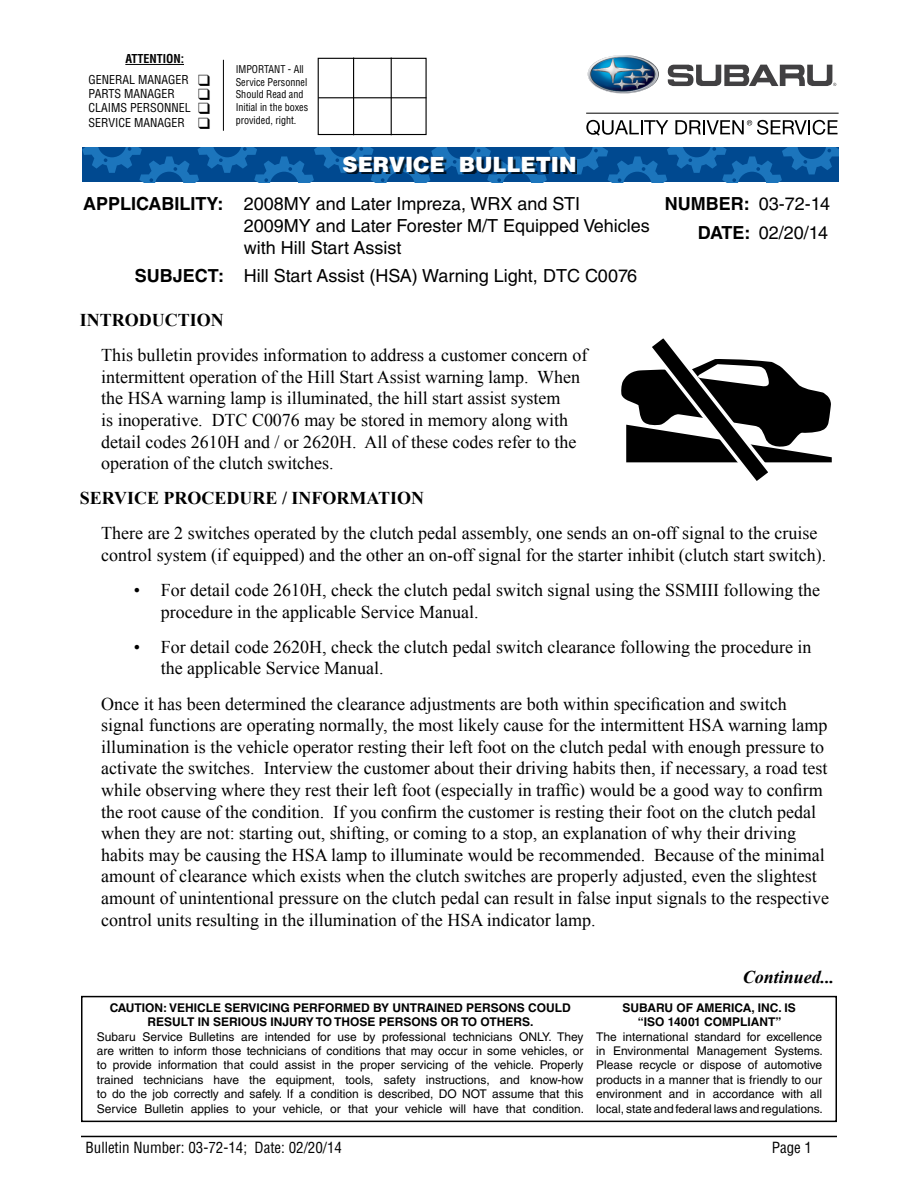
<style>
.page{position:relative;width:918px;height:1188px;background:#fff}
.page>*{position:absolute;margin:0;border:0;box-sizing:border-box;transform-origin:0 0}
.t1{font:900 21px "Helvetica LT Std";color:#fff}
.t2{font:18px/21.6px "Times New Roman";color:#000}
.t3{font:18px/21.6px "Helvetica LT Std";color:#000;text-align:right}
.t4{font:700 18px "Times New Roman";color:#000}
.t5{font:italic 700 18px "Times New Roman";color:#000}
.t6{font:condensed 15px "Helvetica LT Std";color:#000}
.t7{font:12px/14.4px "Helvetica LT Std";color:#000;text-align:justify}
.t8{font:700 12px/14.4px "Helvetica LT Std";color:#000;text-align:center}
.t9{font:condensed 12px/20.4px "Helvetica LT Std";color:#000}
.t10{font:condensed 10.5px/12.6px "Helvetica LT Std";color:#000;scale:.96 1}
.s1{font-weight:700}
</style>
<div class="page">
<hr style="left:81px;top:1136px;width:756px;height:1px;background:#000">
<svg style="left:82px;top:147px;width:757px;height:35px;background:#09579e"></svg>
<div style="left:344px;top:158px;width:233px;height:16px;background:#000;opacity:.75"></div>
<div style="left:318px;top:58px;width:109px;height:77px;border:1px solid #000"></div>
<hr style="left:353px;top:58px;width:1px;height:77px;background:#000">
<hr style="left:391px;top:58px;width:1px;height:77px;background:#000">
<hr style="left:318px;top:97px;width:108px;height:1px;background:#000">
<hr style="left:125px;top:64px;width:59px;height:1px;background:#000">
<hr style="left:223px;top:60px;width:1px;height:71px;background:#000">
<img style="left:588px;top:55px;width:71px;height:39px">
<svg style="left:668px;top:64px;width:168px;height:22px"></svg>
<hr style="left:586px;top:113px;width:253px;height:1px;background:#000">
<svg style="left:586px;top:120px;width:82px;height:16px"></svg>
<svg style="left:675px;top:120px;width:163px;height:15px"></svg>
<div style="left:81px;top:996px;width:756px;height:126px;border:2px solid #000"></div>
<svg style="left:621px;top:338px;width:211px;height:143px"></svg>
<p class="t9" style="left:89px;top:49px;width:123px;text-indent:37px"><span class="s1">ATTENTION:<br></span>GENERAL MANAGER ❑</p>
<p class="t9" style="left:89px;top:83px;width:88px">PARTS MANAGER</p>
<p class="t9" style="left:89px;top:101px;width:123px;line-height:14.4px">CLAIMS PERSONNEL ❑<br>SERVICE MANAGER ❑</p>
<p class="t10" style="left:236px;top:63px;width:77px">IMPORTANT - All<br>Service Personnel<br>Should Read and<br>Initial in the boxes provided, right.</p>
<p class="t1" style="left:343px;top:151px;width:236px">SERVICE BULLETIN</p>
<p class="t3" style="left:244px;top:193px;width:408px;text-align:left;text-indent:-161px"><span class="s1">APPLICABILITY:</span> 2008MY and Later Impreza, WRX and STI<br>2009MY and Later Forester M/T Equipped Vehicles with Hill Start Assist</p>
<p class="t3" style="left:135px;top:265px;width:504px"><span class="s1">SUBJECT:</span> Hill Start Assist (HSA) Warning Light, DTC C0076</p>
<p class="t3" style="left:665px;top:190px;width:167px;line-height:28.3px"><span class="s1">NUMBER:</span> 03-72-14<br><span class="s1">DATE:</span> 02/20/14</p>
<p class="t4" style="left:80px;top:308px;width:145px">INTRODUCTION</p>
<p class="t2" style="left:101px;top:344px;width:488px">This bulletin provides information to address a customer concern of intermittent operation of the Hill Start Assist warning lamp. When the HSA warning lamp is illuminated, the hill start assist system<br>is inoperative. DTC C0076 may be stored in memory along with detail codes 2610H and / or 2620H. All of these codes refer to the operation of the clutch switches.</p>
<p class="t4" style="left:80px;top:486px;width:346px">SERVICE PROCEDURE / INFORMATION</p>
<p class="t2" style="left:101px;top:522px;width:727px">There are 2 switches operated by the clutch pedal assembly, one sends an on-off signal to the cruise control system (if equipped) and the other an on-off signal for the starter inhibit (clutch start switch).</p>
<p class="t2" style="left:161px;top:579px;width:661px;text-indent:-27px">• For detail code 2610H, check the clutch pedal switch signal using the SSMIII following the procedure in the applicable Service Manual.</p>
<p class="t2" style="left:161px;top:636px;width:652px;text-indent:-27px">• For detail code 2620H, check the clutch pedal switch clearance following the procedure in the applicable Service Manual.</p>
<p class="t2" style="left:101px;top:692px;width:729px">Once it has been determined the clearance adjustments are both within specification and switch signal functions are operating normally, the most likely cause for the intermittent HSA warning lamp illumination is the vehicle operator resting their left foot on the clutch pedal with enough pressure to activate the switches. Interview the customer about their driving habits then, if necessary, a road test while observing where they rest their left foot (especially in traffic) would be a good way to confirm the root cause of the condition. If you confirm the customer is resting their foot on the clutch pedal when they are not: starting out, shifting, or coming to a stop, an explanation of why their driving habits may be causing the HSA lamp to illuminate would be recommended. Because of the minimal amount of clearance which exists when the clutch switches are properly adjusted, even the slightest amount of unintentional pressure on the clutch pedal can result in false input signals to the respective control units resulting in the illumination of the HSA indicator lamp.</p>
<p class="t8" style="left:110px;top:1000px;width:463px">CAUTION: VEHICLE SERVICING PERFORMED BY UNTRAINED PERSONS COULD<br>RESULT IN SERIOUS INJURY TO THOSE PERSONS OR TO OTHERS.</p>
<p class="t7" style="left:97px;top:1029px;width:489px">Subaru Service Bulletins are intended for use by professional technicians ONLY. They are written to inform those technicians of conditions that may occur in some vehicles, or to provide information that could assist in the proper servicing of the vehicle. Properly trained technicians have the equipment, tools, safety instructions, and know-how to do the job correctly and safely. If a condition is described, DO NOT assume that this Service Bulletin applies to your vehicle, or that your vehicle will have that condition.</p>
<p class="t5" style="left:743px;top:965px;width:93px">Continued...</p>
<p class="t8" style="left:623px;top:1000px;width:175px">SUBARU OF AMERICA, INC. IS “ISO 14001 COMPLIANT”</p>
<p class="t7" style="left:596px;top:1029px;width:228px">The international standard for excellence in Environmental Management Systems.<br>Please recycle or dispose of automotive products in a manner that is friendly to our environment and in accordance with all local, state and federal laws and regulations.</p>
<p class="t6" style="left:86px;top:1138px;width:258px">Bulletin Number: 03-72-14; Date: 02/20/14</p>
<p class="t6" style="left:772px;top:1138px;width:42px">Page 1</p>
</div>
